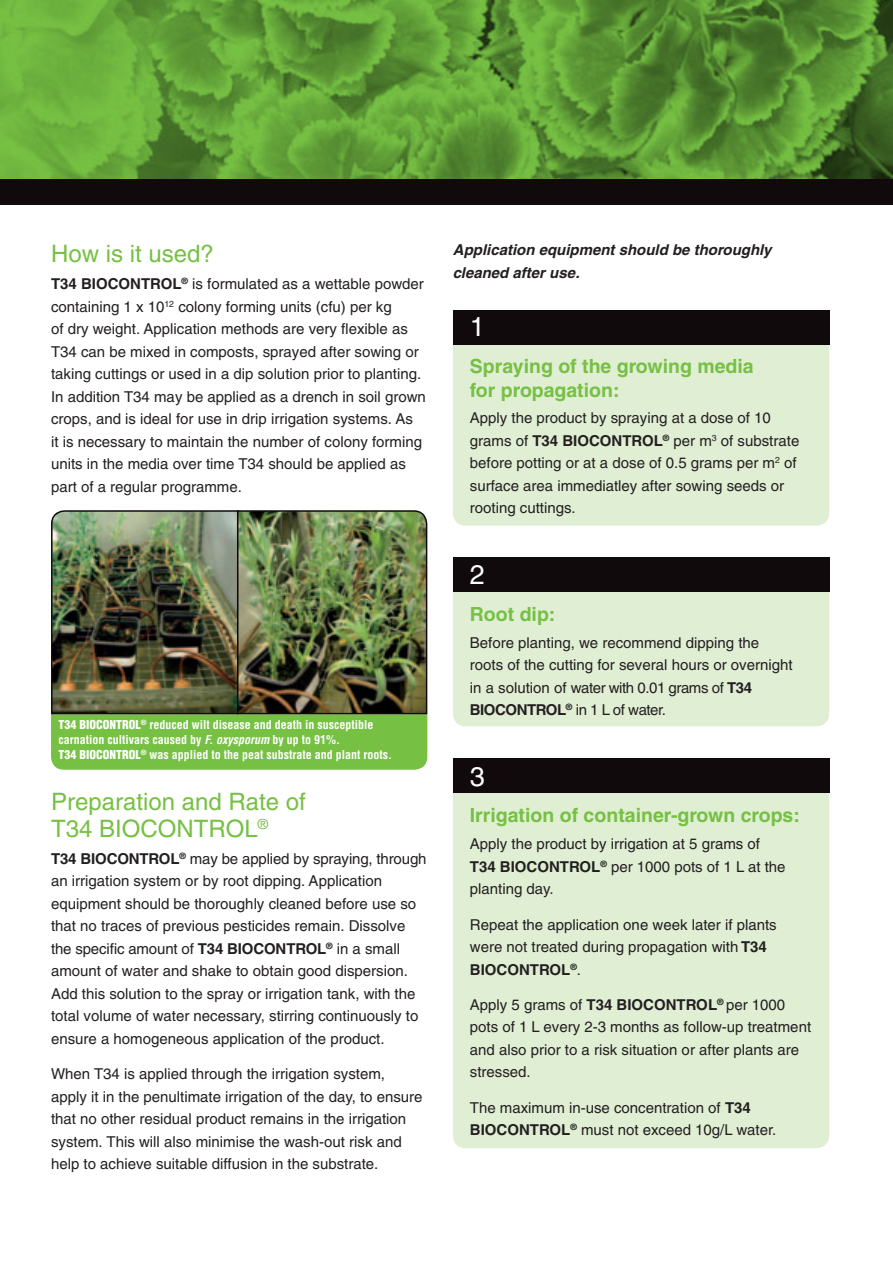
<style>
.page{position:relative;width:893px;height:1263px;background:#fff}
.page>*{position:absolute;margin:0;border:0;box-sizing:border-box;transform-origin:0 0}
.t1{font:27px "Helvetica";color:#fff}
.t2{font:24px/27px "Helvetica";color:#76c043}
.t3{font:700 19.5px/24px "Helvetica";color:#76c043}
.t4{font:15px/22.5px "Helvetica";color:#231f20}
.t5{font:italic 700 15px/22.5px "Helvetica";color:#231f20}
.t6{font:700 condensed 12px/15px "Helvetica";color:#fff}
.s1{font-weight:700}
.s2{font-weight:900}
.s3{font-style:italic}
</style>
<div class="page">
<div style="left:0;top:0;width:893px;height:204px;background:#110a0c"></div>
<img style="left:0;top:0;width:893px;height:179px">
<div style="left:453px;top:344px;width:376px;height:182px;background:#e0eed4"></div>
<div style="left:453px;top:592px;width:376px;height:134px;background:#e0eed4"></div>
<div style="left:453px;top:792px;width:376px;height:356px;background:#e0eed4"></div>
<div style="left:453px;top:310px;width:376px;height:34px;background:#110a0c"></div>
<div style="left:453px;top:558px;width:376px;height:34px;background:#110a0c"></div>
<div style="left:453px;top:758px;width:376px;height:34px;background:#110a0c"></div>
<img style="left:51px;top:510px;width:377px;height:260px">
<h2 class="t2" style="left:51px;top:240px;width:164px">How is it used?</h2>
<p class="t4" style="left:51px;top:273px;width:376px"><span class="s1">T34 BIOCONTROL</span><sup>®</sup> is formulated as a wettable powder containing 1 x 10<sup>12</sup> colony forming units (cfu) per kg<br>of dry weight. Application methods are very flexible as T34 can be mixed in composts, sprayed after sowing or taking cuttings or used in a dip solution prior to planting.<br>In addition T34 may be applied as a drench in soil grown crops, and is ideal for use in drip irrigation systems. As<br>it is necessary to maintain the number of colony forming units in the media over time T34 should be applied as part of a regular programme.</p>
<p class="t6" style="left:58px;top:717px;width:335px"><span class="s2">T34 BIOCONTROL</span><sup>®</sup> reduced wilt disease and death in susceptible carnation cultivars caused by <span class="s3">F. oxysporum</span> by up to 91%.<br><span class="s2">T34 BIOCONTROL</span><sup>®</sup> was applied to the peat substrate and plant roots.</p>
<h2 class="t2" style="left:51px;top:788px;width:256px">Preparation and Rate of<br>T34 BIOCONTROL<sup>®</sup></h2>
<p class="t4" style="left:51px;top:847px;width:377px"><span class="s1">T34 BIOCONTROL</span><sup>®</sup> may be applied by spraying, through an irrigation system or by root dipping. Application equipment should be thoroughly cleaned before use so that no traces of previous pesticides remain. Dissolve the specific amount of <span class="s1">T34 BIOCONTROL</span><sup>®</sup> in a small amount of water and shake to obtain good dispersion.<br>Add this solution to the spray or irrigation tank, with the total volume of water necessary, stirring continuously to ensure a homogeneous application of the product.</p>
<p class="t4" style="left:51px;top:1062px;width:373px">When T34 is applied through the irrigation system, apply it in the penultimate irrigation of the day, to ensure that no other residual product remains in the irrigation system. This will also minimise the wash-out risk and help to achieve suitable diffusion in the substrate.</p>
<p class="t5" style="left:453px;top:239px;width:320px">Application equipment should be thoroughly cleaned after use.</p>
<h1 class="t1" style="left:470px;top:311px;width:17px">1</h1>
<h3 class="t3" style="left:470px;top:353px;width:285px">Spraying of the growing media for propagation:</h3>
<p class="t4" style="left:470px;top:407px;width:331px">Apply the product by spraying at a dose of 10 grams of <span class="s1">T34 BIOCONTROL</span><sup>®</sup> per m<sup>3</sup> of substrate before potting or at a dose of 0.5 grams per m<sup>2</sup> of surface area immediatley after sowing seeds or rooting cuttings.</p>
<h1 class="t1" style="left:470px;top:559px;width:17px">2</h1>
<h3 class="t3" style="left:470px;top:602px;width:87px">Root dip:</h3>
<p class="t4" style="left:470px;top:631px;width:324px">Before planting, we recommend dipping the roots of the cutting for several hours or overnight in a solution of water with 0.01 grams of <span class="s1">T34<br>BIOCONTROL</span><sup>®</sup> in 1 L of water.</p>
<h1 class="t1" style="left:470px;top:760px;width:17px">3</h1>
<h3 class="t3" style="left:470px;top:803px;width:332px">Irrigation of container-grown crops:</h3>
<p class="t4" style="left:470px;top:833px;width:317px">Apply the product by irrigation at 5 grams of<br><span class="s1">T34 BIOCONTROL</span><sup>®</sup> per 1000 pots of 1 L at the planting day.</p>
<p class="t4" style="left:470px;top:913px;width:308px">Repeat the application one week later if plants were not treated during propagation with <span class="s1">T34<br>BIOCONTROL</span><sup>®</sup>.</p>
<p class="t4" style="left:470px;top:993px;width:343px">Apply 5 grams of <span class="s1">T34 BIOCONTROL</span><sup>®</sup> per 1000 pots of 1 L every 2-3 months as follow-up treatment and also prior to a risk situation or after plants are stressed.</p>
<p class="t4" style="left:470px;top:1096px;width:308px">The maximum in-use concentration of <span class="s1">T34<br>BIOCONTROL</span><sup>®</sup> must not exceed 10g/L water.</p>
</div>
